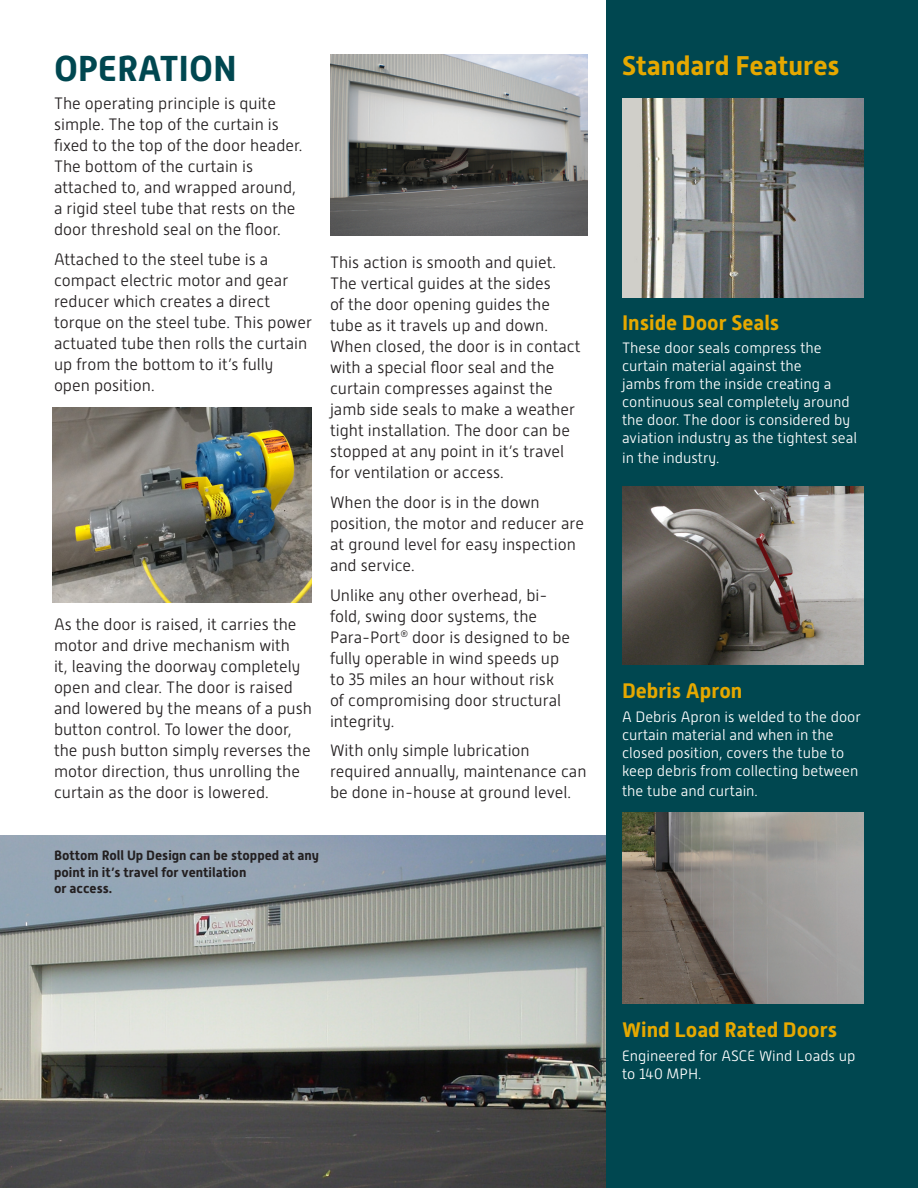
<style>
.page{position:relative;width:918px;height:1188px;background:#fff}
.page>*{position:absolute;margin:0;border:0;box-sizing:border-box;transform-origin:0 0}
.t1{font:700 36px "Alwyn New";color:#004750}
.t2{font:700 27px "Alwyn New";color:#e5a800}
.t3{font:700 21px "Alwyn New";color:#e5a800}
.t4{font:300 16.5px/21px "Alwyn New";color:#231f20}
.t5{font:300 15px/18px "Alwyn New";color:#fff}
.t6{font:700 13.5px/16.5px "Alwyn New";color:#231f20}
</style>
<div class="page">
<img style="left:0;top:836px;width:606px;height:352px">
<img style="left:330px;top:54px;width:258px;height:181px">
<img style="left:53px;top:407px;width:259px;height:196px">
<div style="left:606px;top:0;width:312px;height:1188px;background:#004750"></div>
<img style="left:622px;top:99px;width:242px;height:199px">
<img style="left:622px;top:486px;width:242px;height:179px">
<img style="left:622px;top:812px;width:242px;height:192px">
<p class="t1" style="left:54px;top:48px;width:185px">OPERATION</p>
<p class="t4" style="left:54px;top:93px;width:250px">The operating principle is quite simple. The top of the curtain is fixed to the top of the door header.<br>The bottom of the curtain is attached to, and wrapped around, a rigid steel tube that rests on the door threshold seal on the floor.</p>
<p class="t4" style="left:54px;top:249px;width:260px">Attached to the steel tube is a compact electric motor and gear reducer which creates a direct torque on the steel tube. This power actuated tube then rolls the curtain up from the bottom to it’s fully open position.</p>
<p class="t4" style="left:54px;top:614px;width:260px">As the door is raised, it carries the motor and drive mechanism with<br>it, leaving the doorway completely open and clear. The door is raised and lowered by the means of a push button control. To lower the door, the push button simply reverses the motor direction, thus unrolling the curtain as the door is lowered.</p>
<p class="t4" style="left:330px;top:252px;width:252px">This action is smooth and quiet.<br>The vertical guides at the sides<br>of the door opening guides the tube as it travels up and down.<br>When closed, the door is in contact with a special floor seal and the curtain compresses against the jamb side seals to make a weather tight installation. The door can be stopped at any point in it’s travel for ventilation or access.</p>
<p class="t4" style="left:330px;top:492px;width:256px">When the door is in the down position, the motor and reducer are at ground level for easy inspection and service.</p>
<p class="t4" style="left:330px;top:584px;width:242px">Unlike any other overhead, bi&shy;fold, swing door systems, the<br>Para-Port<sup>®</sup> door is designed to be fully operable in wind speeds up to 35 miles an hour without risk of compromising door structural integrity.</p>
<p class="t4" style="left:330px;top:740px;width:258px">With only simple lubrication required annually, maintenance can be done in-house at ground level.</p>
<p class="t6" style="left:54px;top:847px;width:267px">Bottom Roll Up Design can be stopped at any point in it’s travel for ventilation<br>or access.</p>
<p class="t2" style="left:622px;top:50px;width:219px">Standard Features</p>
<p class="t3" style="left:622px;top:310px;width:159px">Inside Door Seals</p>
<p class="t5" style="left:622px;top:339px;width:236px">These door seals compress the curtain material against the<br>jambs from the inside creating a continuous seal completely around the door. The door is considered by aviation industry as the tightest seal</p>
<p class="t5" style="left:622px;top:449px;width:99px">in the industry.</p>
<p class="t3" style="left:622px;top:679px;width:122px">Debris Apron</p>
<p class="t5" style="left:622px;top:708px;width:240px">A Debris Apron is welded to the door curtain material and when in the closed position, covers the tube to keep debris from collecting between</p>
<p class="t5" style="left:622px;top:782px;width:137px">the tube and curtain.</p>
<p class="t3" style="left:622px;top:1018px;width:217px">Wind Load Rated Doors</p>
<p class="t5" style="left:622px;top:1047px;width:235px">Engineered for ASCE Wind Loads up to 140 MPH.</p>
</div>
